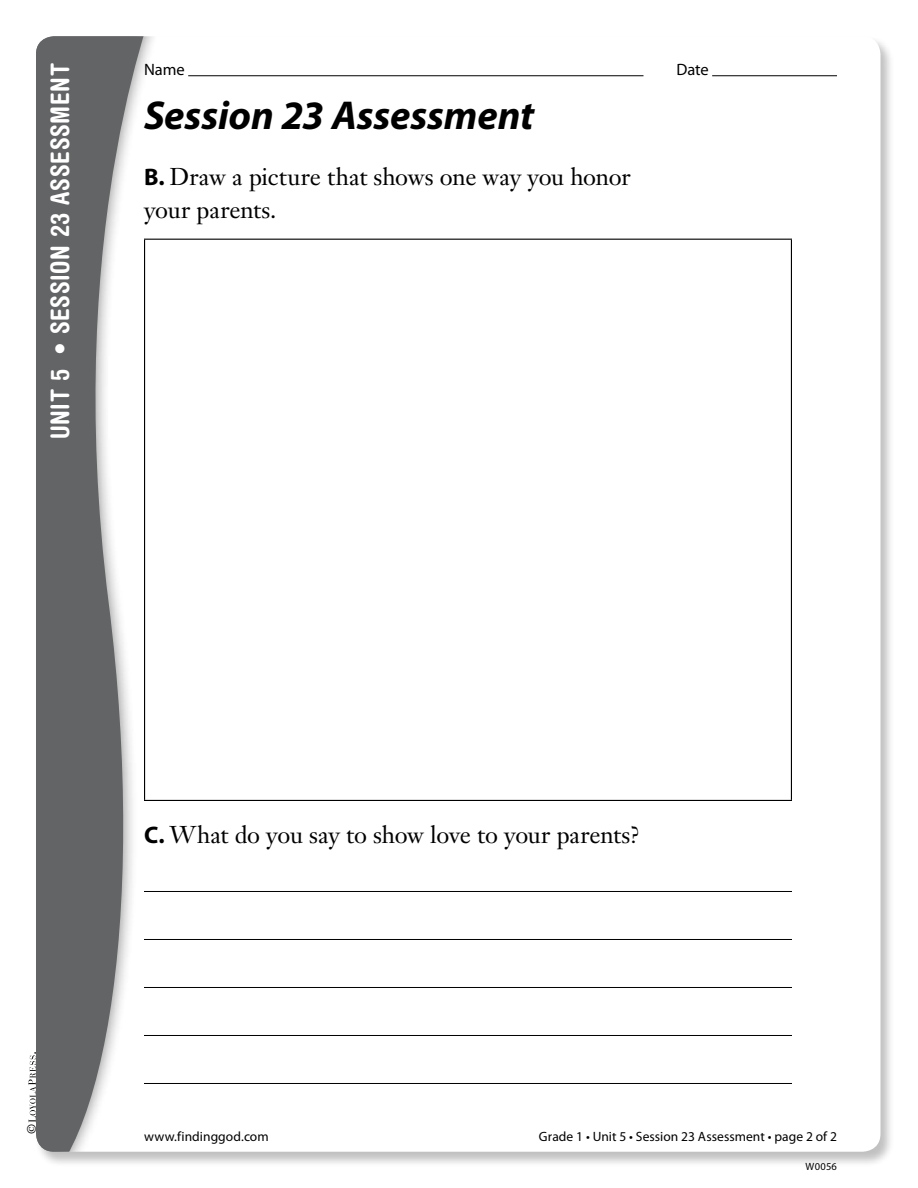
<style>
.page{position:relative;width:918px;height:1188px;background:#fff}
.page>*{position:absolute;margin:0;border:0;box-sizing:border-box;transform-origin:0 0}
.t1{font:italic 700 40.5px "Myriad Pro";color:#000}
.t2{font:700 condensed 25.5px "Helvetica Rounded LT Std";letter-spacing:.025em;color:#fff}
.t3{font:24px/33px "Janson Text LT Std";letter-spacing:-.01em;color:#000}
.t4{font:16.5px "Myriad Pro";letter-spacing:-.005em;color:#000}
.t5{font:13.5px "Myriad Pro";letter-spacing:.005em;color:#000}
.t6{font:12px "Janson Text LT Std";color:#000}
.t7{font:10.5px "Myriad Pro";letter-spacing:.015em;color:#000}
.s1{font-family:"Myriad Pro";font-weight:700}
</style>
<div class="page">
<div style="left:34px;top:36px;width:861px;height:1131px;background:#000;opacity:.25"></div>
<div style="left:36px;top:36px;width:844px;height:1116px;background:#fff;border-radius:18px"></div>
<svg style="left:36px;top:36px;width:124px;height:1116px;fill:#636466"></svg>
<svg style="left:28px;top:1052px;width:8px;height:70px"></svg>
<hr style="left:188px;top:75px;width:456px;height:1px;background:#000">
<hr style="left:712px;top:75px;width:125px;height:1px;background:#000">
<hr style="left:144px;top:891px;width:648px;height:1px;background:#000">
<hr style="left:144px;top:939px;width:648px;height:1px;background:#000">
<hr style="left:144px;top:987px;width:648px;height:1px;background:#000">
<hr style="left:144px;top:1035px;width:648px;height:1px;background:#000">
<hr style="left:144px;top:1083px;width:648px;height:1px;background:#000">
<hr style="left:144px;top:239px;width:648px;height:1px;background:#000">
<hr style="left:144px;top:240px;width:1px;height:560px;background:#000">
<hr style="left:791px;top:240px;width:1px;height:560px;background:#000">
<hr style="left:144px;top:800px;width:648px;height:1px;background:#000">
<p class="t2" style="left:44px;top:439px;width:377px;rotate:-90deg">Unit 5 • Sess ion 23 Ass ess ment</p>
<p class="t4" style="left:144px;top:60px;width:42px">Name</p>
<p class="t4" style="left:677px;top:60px;width:34px">Date</p>
<h1 class="t1" style="left:144px;top:89px;width:392px">Session 23 Assessment</h1>
<p class="t3" style="left:144px;top:160px;width:488px"><span class="s1">B.</span> Draw a picture that shows one way you honor your parents.</p>
<p class="t3" style="left:144px;top:818px;width:498px"><span class="s1">C.</span> What do you say to show love to your parents?</p>
<p class="t6" style="left:24px;top:1134px;width:12px;rotate:-90deg">©</p>
<p class="t5" style="left:144px;top:1128px;width:126px">www.findinggod.com</p>
<p class="t5" style="left:539px;top:1128px;width:300px">Grade 1 • Unit 5 • Session 23 Assessment • page 2 of 2</p>
<p class="t7" style="left:806px;top:1160px;width:33px">W0056</p>
</div>
